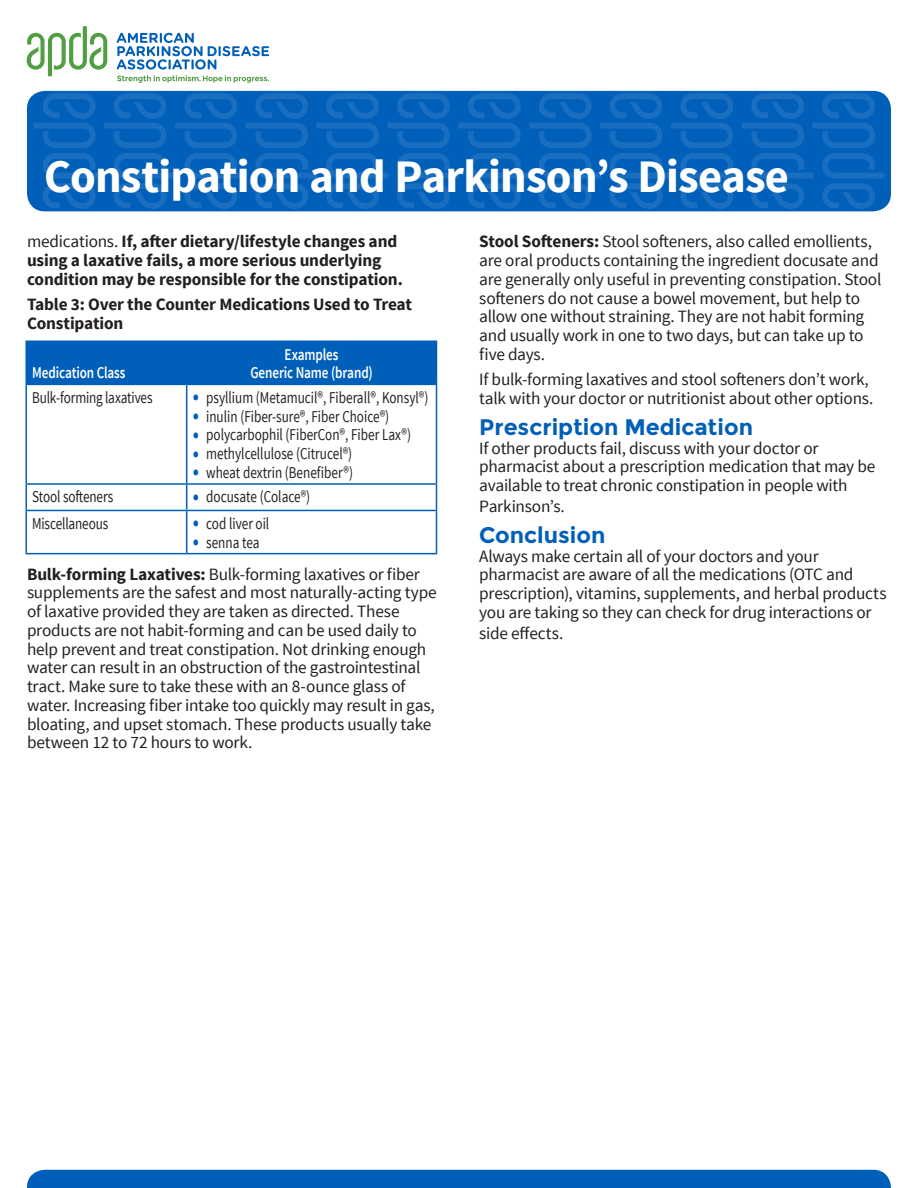
<style>
.page{position:relative;width:918px;height:1188px;background:#fff}
.page>*{position:absolute;margin:0;border:0;box-sizing:border-box;transform-origin:0 0}
.Lead-in_Text_12_75_1{font:700 46.5px "Source Sans Pro";letter-spacing:-.015em;color:#fff}
.Subhead_15_16{font:700 22.5px "Montserrat";color:#005fb9}
.Text_11_5_12_5{font:17.25px/18.8px "Source Sans Pro";letter-spacing:-.015em;color:#231f20}
.Lead-in_Text_11_5_14{font:17.25px/18.8px "Source Sans Pro";letter-spacing:-.015em;color:#231f20}
.Text_11_5_12_5-2{font:700 17.25px/18.8px "Source Sans Pro";letter-spacing:-.01em;color:#231f20}
.Text_11_5_12_5-3{font:16.5px "Source Sans Pro";color:#231f20;scale:.8 1}
.Text_11_5_12_5-4{font:600 16.5px "Source Sans Pro";letter-spacing:-.01em;color:#fff;scale:.8 1}
.s1{font-weight:400}
.s2{font-size:25.5px;color:#005fb9}
.s3{font-weight:700}
</style>
<div class="page">
<div style="left:27px;top:91px;width:864px;height:120px;background:#005fb9;border-radius:18px"></div>
<svg style="left:33px;top:93px;width:852px;height:116px"></svg>
<div style="left:27px;top:1170px;width:864px;height:18px;background:#005fb9"></div>
<svg style="left:117px;top:33px;width:152px;height:50px"></svg>
<svg style="left:27px;top:26px;width:80px;height:50px"></svg>
<div style="left:27px;top:342px;width:409px;height:42px;background:#005fb9"></div>
<hr style="left:26px;top:340px;width:161px;height:2px;background:#005fb9">
<hr style="left:26px;top:342px;width:1px;height:42px;background:#005fb9">
<hr style="left:187px;top:340px;width:250px;height:2px;background:#005fb9">
<hr style="left:186px;top:342px;width:1px;height:42px;background:#005fb9">
<hr style="left:436px;top:342px;width:1px;height:42px;background:#005fb9">
<hr style="left:26px;top:384px;width:161px;height:1px;background:#005fb9">
<hr style="left:26px;top:385px;width:1px;height:98px;background:#005fb9">
<hr style="left:187px;top:384px;width:250px;height:1px;background:#005fb9">
<hr style="left:186px;top:385px;width:1px;height:98px;background:#005fb9">
<hr style="left:436px;top:385px;width:1px;height:98px;background:#005fb9">
<hr style="left:26px;top:483px;width:161px;height:2px;background:#005fb9">
<svg style="left:26px;top:485px;width:1px;height:25px"></svg>
<hr style="left:187px;top:483px;width:250px;height:2px;background:#005fb9">
<svg style="left:186px;top:485px;width:1px;height:25px"></svg>
<svg style="left:436px;top:485px;width:1px;height:25px"></svg>
<hr style="left:26px;top:510px;width:161px;height:1px;background:#005fb9">
<hr style="left:26px;top:511px;width:1px;height:42px;background:#005fb9">
<hr style="left:187px;top:510px;width:250px;height:1px;background:#005fb9">
<hr style="left:186px;top:511px;width:1px;height:42px;background:#005fb9">
<hr style="left:436px;top:511px;width:1px;height:42px;background:#005fb9">
<hr style="left:26px;top:553px;width:161px;height:1px;background:#005fb9">
<hr style="left:187px;top:553px;width:250px;height:1px;background:#005fb9">
<p class="Lead-in_Text_12_75_1" style="left:44px;top:146px;width:746px">Constipation and Parkinson’s Disease</p>
<p class="Text_11_5_12_5-2" style="left:27px;top:233px;width:377px"><span class="s1">medications.</span> If, after dietary/lifestyle changes and using a laxative fails, a more serious underlying condition may be responsible for the constipation.</p>
<p class="Text_11_5_12_5-2" style="left:27px;top:296px;width:387px">Table 3: Over the Counter Medications Used to Treat<br>Constipation</p>
<p class="Text_11_5_12_5-4" style="left:32px;top:362px;width:118px">Medication Class</p>
<p class="Text_11_5_12_5-4" style="left:285px;top:344px;width:69px">Examples</p>
<p class="Text_11_5_12_5-4" style="left:250px;top:362px;width:155px">Generic Name (brand)</p>
<p class="Text_11_5_12_5-3" style="left:32px;top:387px;width:152px">Bulk-forming laxatives</p>
<p class="Text_11_5_12_5-3" style="left:193px;top:387px;width:296px"><span class="s2">•</span> psyllium (Metamucil®, Fiberall®, Konsyl®)</p>
<p class="Text_11_5_12_5-3" style="left:193px;top:406px;width:247px"><span class="s2">•</span> inulin (Fiber-sure®, Fiber Choice®)</p>
<p class="Text_11_5_12_5-3" style="left:193px;top:425px;width:274px"><span class="s2">•</span> polycarbophil (FiberCon®, Fiber Lax®)</p>
<p class="Text_11_5_12_5-3" style="left:193px;top:443px;width:201px"><span class="s2">•</span> methylcellulose (Citrucel®)</p>
<p class="Text_11_5_12_5-3" style="left:193px;top:462px;width:202px"><span class="s2">•</span> wheat dextrin (Benefiber®)</p>
<p class="Text_11_5_12_5-3" style="left:32px;top:487px;width:103px">Stool softeners</p>
<p class="Text_11_5_12_5-3" style="left:193px;top:487px;width:149px"><span class="s2">•</span> docusate (Colace®)</p>
<p class="Text_11_5_12_5-3" style="left:32px;top:513px;width:97px">Miscellaneous</p>
<p class="Text_11_5_12_5-3" style="left:193px;top:513px;width:97px"><span class="s2">•</span> cod liver oil</p>
<p class="Text_11_5_12_5-3" style="left:193px;top:532px;width:85px"><span class="s2">•</span> senna tea</p>
<p class="Text_11_5_12_5" style="left:27px;top:565px;width:411px"><span class="s3">Bulk-forming Laxatives:</span> Bulk-forming laxatives or fiber supplements are the safest and most naturally-acting type of laxative provided they are taken as directed. These products are not habit-forming and can be used daily to help prevent and treat constipation. Not drinking enough water can result in an obstruction of the gastrointestinal tract. Make sure to take these with an 8-ounce glass of water. Increasing fiber intake too quickly may result in gas, bloating, and upset stomach. These products usually take between 12 to 72 hours to work.</p>
<p class="Text_11_5_12_5" style="left:479px;top:232px;width:404px"><span class="s3">Stool Softeners:</span> Stool softeners, also called emollients, are oral products containing the ingredient docusate and are generally only useful in preventing constipation. Stool softeners do not cause a bowel movement, but help to allow one without straining. They are not habit forming and usually work in one to two days, but can take up to five days.</p>
<p class="Text_11_5_12_5" style="left:479px;top:370px;width:396px">If bulk-forming laxatives and stool softeners don’t work, talk with your doctor or nutritionist about other options.</p>
<p class="Subhead_15_16" style="left:479px;top:413px;width:275px">Prescription Medication</p>
<p class="Lead-in_Text_11_5_14" style="left:479px;top:439px;width:398px">If other products fail, discuss with your doctor or pharmacist about a prescription medication that may be available to treat chronic constipation in people with</p>
<p class="Lead-in_Text_11_5_14" style="left:479px;top:497px;width:87px">Parkinson’s.</p>
<p class="Subhead_15_16" style="left:479px;top:521px;width:128px">Conclusion</p>
<p class="Lead-in_Text_11_5_14" style="left:479px;top:547px;width:409px">Always make certain all of your doctors and your pharmacist are aware of all the medications (OTC and prescription), vitamins, supplements, and herbal products you are taking so they can check for drug interactions or</p>
<p class="Lead-in_Text_11_5_14" style="left:479px;top:624px;width:86px">side effects.</p>
</div>
